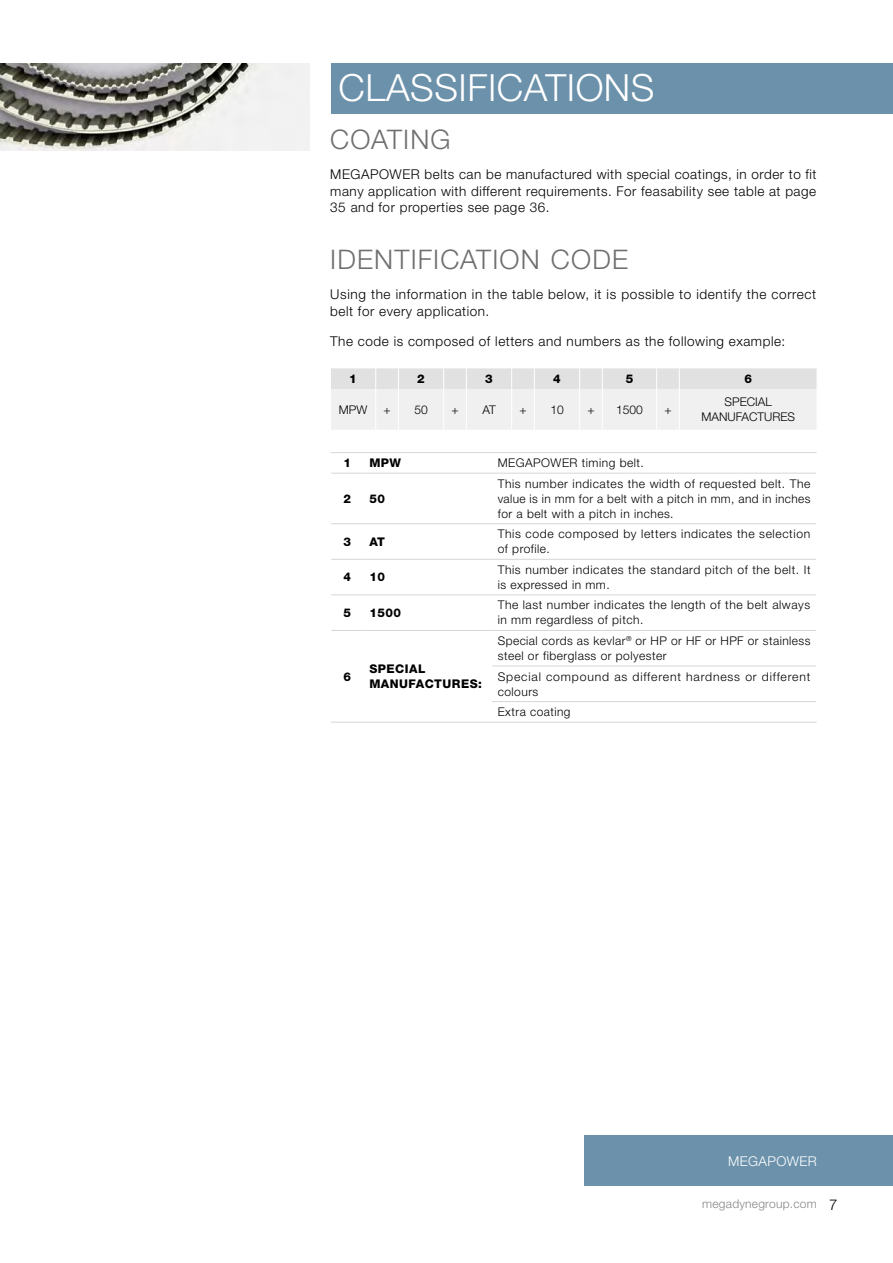
<style>
.page{position:relative;width:893px;height:1263px;background:#fff}
.page>*{position:absolute;margin:0;border:0;box-sizing:border-box;transform-origin:0 0}
.t1{font:300 37.5px "Helvetica Neue LT Std";letter-spacing:.015em;color:#fff}
.t2{font:300 27px "Helvetica Neue LT Std";letter-spacing:.045em;color:#706f6f}
.t3{font:300 13.5px/16.5px "Helvetica Neue LT Std";letter-spacing:.04em;color:#000;text-align:justify}
.t4{font:300 13.5px "Helvetica Neue LT Std";letter-spacing:.03em;color:#fff}
.t5{font:300 12px/15px "Helvetica Neue LT Std";letter-spacing:.04em;color:#000}
.t6{font:300 12px/15px "Helvetica Neue LT Std";letter-spacing:.065em;color:#000}
.t7{font:800 12px/15px "Helvetica Neue LT Std";letter-spacing:.04em;color:#000}
.t8{font:300 12px/15px "Helvetica Neue LT Std";color:#000;text-align:center}
.t9{font:300 12px "Helvetica Neue LT Std";letter-spacing:.02em;color:#878787}
.s1{font-size:15px;color:#000}
</style>
<div class="page">
<div style="left:584px;top:1135px;width:309px;height:51px;background:#6b91ab"></div>
<div style="left:331px;top:64px;width:562px;height:50px;background:#6b91ab"></div>
<svg style="left:331px;top:368px;width:486px;height:62px"></svg>
<hr style="left:492px;top:722px;width:325px;height:1px;background:#d6d6d6">
<hr style="left:363px;top:473px;width:129px;height:1px;background:#d6d6d6">
<hr style="left:492px;top:473px;width:324px;height:1px;background:#d6d6d6">
<hr style="left:331px;top:523px;width:32px;height:1px;background:#d6d6d6">
<hr style="left:363px;top:523px;width:129px;height:1px;background:#d6d6d6">
<hr style="left:492px;top:523px;width:324px;height:1px;background:#d6d6d6">
<hr style="left:331px;top:559px;width:32px;height:1px;background:#d6d6d6">
<hr style="left:363px;top:559px;width:129px;height:1px;background:#d6d6d6">
<hr style="left:492px;top:559px;width:324px;height:1px;background:#d6d6d6">
<hr style="left:331px;top:594px;width:32px;height:1px;background:#d6d6d6">
<hr style="left:363px;top:594px;width:129px;height:1px;background:#d6d6d6">
<hr style="left:492px;top:594px;width:324px;height:1px;background:#d6d6d6">
<hr style="left:492px;top:630px;width:324px;height:1px;background:#d6d6d6">
<hr style="left:492px;top:666px;width:324px;height:1px;background:#d6d6d6">
<hr style="left:492px;top:701px;width:324px;height:1px;background:#d6d6d6">
<hr style="left:331px;top:473px;width:32px;height:1px;background:#d6d6d6">
<hr style="left:492px;top:452px;width:325px;height:1px;background:#d6d6d6">
<hr style="left:331px;top:452px;width:32px;height:1px;background:#d6d6d6">
<hr style="left:363px;top:452px;width:129px;height:1px;background:#d6d6d6">
<hr style="left:363px;top:630px;width:129px;height:1px;background:#d6d6d6">
<hr style="left:363px;top:722px;width:129px;height:1px;background:#d6d6d6">
<hr style="left:331px;top:630px;width:32px;height:1px;background:#d6d6d6">
<hr style="left:331px;top:630px;width:1px;height:36px;background:#fff">
<hr style="left:331px;top:722px;width:32px;height:1px;background:#d6d6d6">
<img style="left:0;top:64px;width:309px;height:86px">
<h1 class="t1" style="left:338px;top:65px;width:318px">CLASSIFICATIONS</h1>
<h2 class="t2" style="left:330px;top:123px;width:122px">COATING</h2>
<p class="t3" style="left:330px;top:166px;width:488px">MEGAPOWER belts can be manufactured with special coatings, in order to fit many application with different requirements. For feasability see table at page 35 and for properties see page 36.</p>
<h2 class="t2" style="left:330px;top:243px;width:299px">IDENTIFICATION CODE</h2>
<p class="t3" style="left:330px;top:286px;width:488px">Using the information in the table below, it is possible to identify the correct belt for every application.</p>
<p class="t3" style="left:330px;top:333px;width:457px">The code is composed of letters and numbers as the following example:</p>
<p class="t7" style="left:349px;top:371px;width:9px">1</p>
<p class="t7" style="left:417px;top:371px;width:9px">2</p>
<p class="t7" style="left:485px;top:371px;width:9px">3</p>
<p class="t7" style="left:553px;top:371px;width:9px">4</p>
<p class="t7" style="left:626px;top:371px;width:9px">5</p>
<p class="t7" style="left:744px;top:371px;width:9px">6</p>
<p class="t5" style="left:339px;top:402px;width:30px">MPW</p>
<p class="t5" style="left:383px;top:402px;width:9px">+</p>
<p class="t5" style="left:414px;top:402px;width:15px">50</p>
<p class="t5" style="left:451px;top:402px;width:9px">+</p>
<p class="t5" style="left:482px;top:402px;width:15px">AT</p>
<p class="t5" style="left:519px;top:402px;width:9px">+</p>
<p class="t5" style="left:550px;top:402px;width:15px">10</p>
<p class="t5" style="left:587px;top:402px;width:9px">+</p>
<p class="t5" style="left:616px;top:402px;width:28px">1500</p>
<p class="t5" style="left:664px;top:402px;width:9px">+</p>
<p class="t8" style="left:701px;top:394px;width:95px">SPECIAL<br>MANUFACTURES</p>
<p class="t7" style="left:343px;top:455px;width:9px">1</p>
<p class="t7" style="left:369px;top:455px;width:33px">MPW</p>
<p class="t5" style="left:498px;top:455px;width:148px">MEGAPOWER timing belt.</p>
<p class="t7" style="left:343px;top:491px;width:9px">2</p>
<p class="t7" style="left:369px;top:491px;width:17px">50</p>
<p class="t5" style="left:498px;top:476px;width:314px;text-align:justify">This number indicates the width of requested belt. The value is in mm for a belt with a pitch in mm, and in inches for a belt with a pitch in inches.</p>
<p class="t7" style="left:343px;top:534px;width:9px">3</p>
<p class="t7" style="left:369px;top:534px;width:17px">AT</p>
<p class="t5" style="left:498px;top:526px;width:314px">This code composed by letters indicates the selection of profile.</p>
<p class="t7" style="left:343px;top:570px;width:9px">4</p>
<p class="t7" style="left:369px;top:570px;width:17px">10</p>
<p class="t5" style="left:498px;top:562px;width:314px">This number indicates the standard pitch of the belt. It is expressed in mm.</p>
<p class="t7" style="left:343px;top:605px;width:9px">5</p>
<p class="t7" style="left:369px;top:605px;width:33px">1500</p>
<p class="t5" style="left:498px;top:597px;width:314px">The last number indicates the length of the belt always in mm regardless of pitch.</p>
<p class="t7" style="left:343px;top:669px;width:9px">6</p>
<p class="t7" style="left:369px;top:661px;width:114px">SPECIAL<br>MANUFACTURES:</p>
<p class="t5" style="left:498px;top:633px;width:314px">Special cords as kevlar<sup>®</sup> or HP or HF or HPF or stainless steel or fiberglass or polyester</p>
<p class="t6" style="left:498px;top:668px;width:314px">Special compound as different hardness or different colours</p>
<p class="t5" style="left:498px;top:704px;width:74px">Extra coating</p>
<p class="t4" style="left:728px;top:1153px;width:90px">MEGAPOWER</p>
<p class="t9" style="left:702px;top:1196px;width:137px">megadynegroup.com <span class="s1">7</span></p>
</div>
